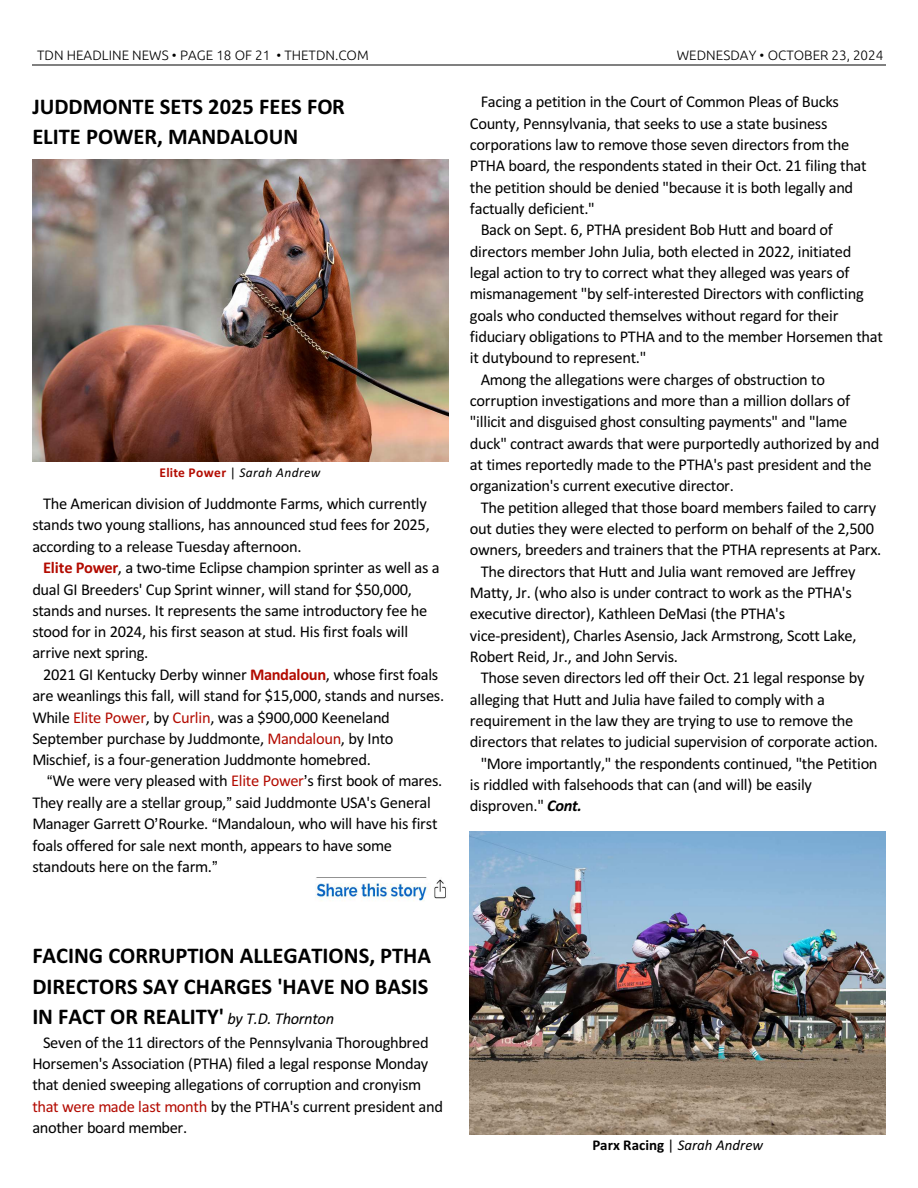
<style>
.page{position:relative;width:918px;height:1188px;background:#fff}
.page>*{position:absolute;margin:0;border:0;box-sizing:border-box;transform-origin:0 0}
.t1{font:700 22.5px/30.3px "Calibri";color:#000}
.t2{font:16.5px/21.3px "Calibri";letter-spacing:-.02em;color:#000}
.t3{font:italic 15px "Calibri";color:#000}
.t4{font:300 13.5px "Ubuntu";color:#000}
.t5{font:italic 13.5px "Calibri";letter-spacing:.035em;color:#000}
.s1{font-weight:700;font-style:normal;color:#b30b00}
.s2{font-style:normal}
.s3{font-weight:700;color:#b30b00}
.s4{color:#b30b00}
.s5{font-weight:700;font-style:italic}
.s6{font-weight:400;font-style:italic;font-size:16.5px}
.s7{color:#b30a00}
.s8{font-weight:700;font-style:normal}
</style>
<div class="page">
<hr style="left:32px;top:64px;width:853px;height:1px;background:#808080">
<img style="left:32px;top:159px;width:416px;height:303px">
<img style="left:470px;top:832px;width:416px;height:302px">
<img style="left:315px;top:879px;width:131px;height:22px">
<p class="t4" style="left:37px;top:49px;width:333px">TDN HEADLINE NEWS • PAGE 18 OF 21 • THETDN.COM</p>
<p class="t4" style="left:677px;top:49px;width:208px">WEDNESDAY • OCTOBER 23, 2024</p>
<h1 class="t1" style="left:32px;top:93px;width:314px">JUDDMONTE SETS 2025 FEES FOR<br>ELITE POWER, MANDALOUN</h1>
<p class="t5" style="left:159px;top:467px;width:162px"><span class="s1">Elite Power</span> <span class="s2">|</span> Sarah Andrew</p>
<p class="t2" style="left:32px;top:494px;width:399px;text-indent:11px">The American division of Juddmonte Farms, which currently stands two young stallions, has announced stud fees for 2025, according to a release Tuesday afternoon.</p>
<p class="t2" style="left:32px;top:558px;width:409px;text-indent:11px"><span class="s3">Elite Power</span>, a two-time Eclipse champion sprinter as well as a dual GI Breeders' Cup Sprint winner, will stand for $50,000, stands and nurses. It represents the same introductory fee he stood for in 2024, his first season at stud. His first foals will arrive next spring.</p>
<p class="t2" style="left:32px;top:665px;width:413px;text-indent:11px">2021 GI Kentucky Derby winner <span class="s3">Mandaloun</span>, whose first foals are weanlings this fall, will stand for $15,000, stands and nurses.<br>While <span class="s4">Elite Power</span>, by <span class="s4">Curlin</span>, was a $900,000 Keeneland September purchase by Juddmonte, <span class="s4">Mandaloun</span>, by Into Mischief, is a four-generation Juddmonte homebred.</p>
<p class="t2" style="left:32px;top:772px;width:411px;text-indent:20px">We were very pleased with <span class="s4">Elite Power</span> s first book of mares.<br>They really are a stellar group, said Juddmonte USA's General Manager Garrett O Rourke. Mandaloun, who will have his first foals offered for sale next month, appears to have some standouts here on the farm.</p>
<p class="t2" style="left:481px;top:93px;width:360px">Facing a petition in the Court of Common Pleas of Bucks</p>
<p class="t2" style="left:470px;top:114px;width:359px">County, Pennsylvania, that seeks to use a state business</p>
<p class="t2" style="left:470px;top:135px;width:381px">corporations law to remove those seven directors from the</p>
<p class="t2" style="left:470px;top:157px;width:398px">PTHA board, the respondents stated in their Oct. 21 filing that</p>
<p class="t2" style="left:470px;top:178px;width:385px">the petition should be denied "because it is both legally and</p>
<p class="t2" style="left:470px;top:199px;width:126px">factually deficient."</p>
<p class="t2" style="left:481px;top:221px;width:354px">Back on Sept. 6, PTHA president Bob Hutt and board of</p>
<p class="t2" style="left:470px;top:242px;width:383px">directors member John Julia, both elected in 2022, initiated</p>
<p class="t2" style="left:470px;top:263px;width:381px">legal action to try to correct what they alleged was years of</p>
<p class="t2" style="left:470px;top:285px;width:395px">mismanagement "by self-interested Directors with conflicting</p>
<p class="t2" style="left:470px;top:306px;width:370px">goals who conducted themselves without regard for their</p>
<p class="t2" style="left:470px;top:327px;width:415px">fiduciary obligations to PTHA and to the member Horsemen that</p>
<p class="t2" style="left:470px;top:349px;width:178px">it dutybound to represent."</p>
<p class="t2" style="left:481px;top:370px;width:346px">Among the allegations were charges of obstruction to</p>
<p class="t2" style="left:470px;top:391px;width:382px">corruption investigations and more than a million dollars of</p>
<p class="t2" style="left:470px;top:413px;width:379px">"illicit and disguised ghost consulting payments" and "lame</p>
<p class="t2" style="left:470px;top:434px;width:411px">duck" contract awards that were purportedly authorized by and</p>
<p class="t2" style="left:470px;top:455px;width:403px">at times reportedly made to the PTHA's past president and the</p>
<p class="t2" style="left:470px;top:477px;width:266px">organization's current executive director.</p>
<p class="t2" style="left:481px;top:498px;width:397px">The petition alleged that those board members failed to carry</p>
<p class="t2" style="left:470px;top:519px;width:406px">out duties they were elected to perform on behalf of the 2,500</p>
<p class="t2" style="left:470px;top:541px;width:413px">owners, breeders and trainers that the PTHA represents at Parx.</p>
<p class="t2" style="left:481px;top:562px;width:377px">The directors that Hutt and Julia want removed are Jeffrey</p>
<p class="t2" style="left:470px;top:583px;width:383px">Matty, Jr. (who also is under contract to work as the PTHA's</p>
<p class="t2" style="left:470px;top:605px;width:317px">executive director), Kathleen DeMasi (the PTHA's</p>
<p class="t2" style="left:470px;top:626px;width:388px">vice-president), Charles Asensio, Jack Armstrong, Scott Lake,</p>
<p class="t2" style="left:470px;top:647px;width:210px">Robert Reid, Jr., and John Servis.</p>
<p class="t2" style="left:481px;top:669px;width:385px">Those seven directors led off their Oct. 21 legal response by</p>
<p class="t2" style="left:470px;top:690px;width:356px">alleging that Hutt and Julia have failed to comply with a</p>
<p class="t2" style="left:470px;top:711px;width:385px">requirement in the law they are trying to use to remove the</p>
<p class="t2" style="left:470px;top:733px;width:410px">directors that relates to judicial supervision of corporate action.</p>
<p class="t2" style="left:481px;top:754px;width:398px">"More importantly," the respondents continued, "the Petition</p>
<p class="t2" style="left:470px;top:775px;width:344px">is riddled with falsehoods that can (and will) be easily</p>
<p class="t2" style="left:470px;top:796px;width:114px">disproven." <span class="s5">Cont.</span></p>
<h1 class="t1" style="left:32px;top:943px;width:400px">FACING CORRUPTION ALLEGATIONS, PTHA<br>DIRECTORS SAY CHARGES 'HAVE NO BASIS<br>IN FACT OR REALITY' <span class="s6">by T.D. Thornton</span></h1>
<p class="t2" style="left:32px;top:1033px;width:412px;text-indent:11px">Seven of the 11 directors of the Pennsylvania Thoroughbred Horsemen's Association (PTHA) filed a legal response Monday that denied sweeping allegations of corruption and cronyism <span class="s7">that were made last month</span> by the PTHA's current president and another board member.</p>
<p class="t3" style="left:592px;top:1139px;width:172px"><span class="s8">Parx Racing</span> <span class="s2">|</span> Sarah Andrew</p>
</div>
